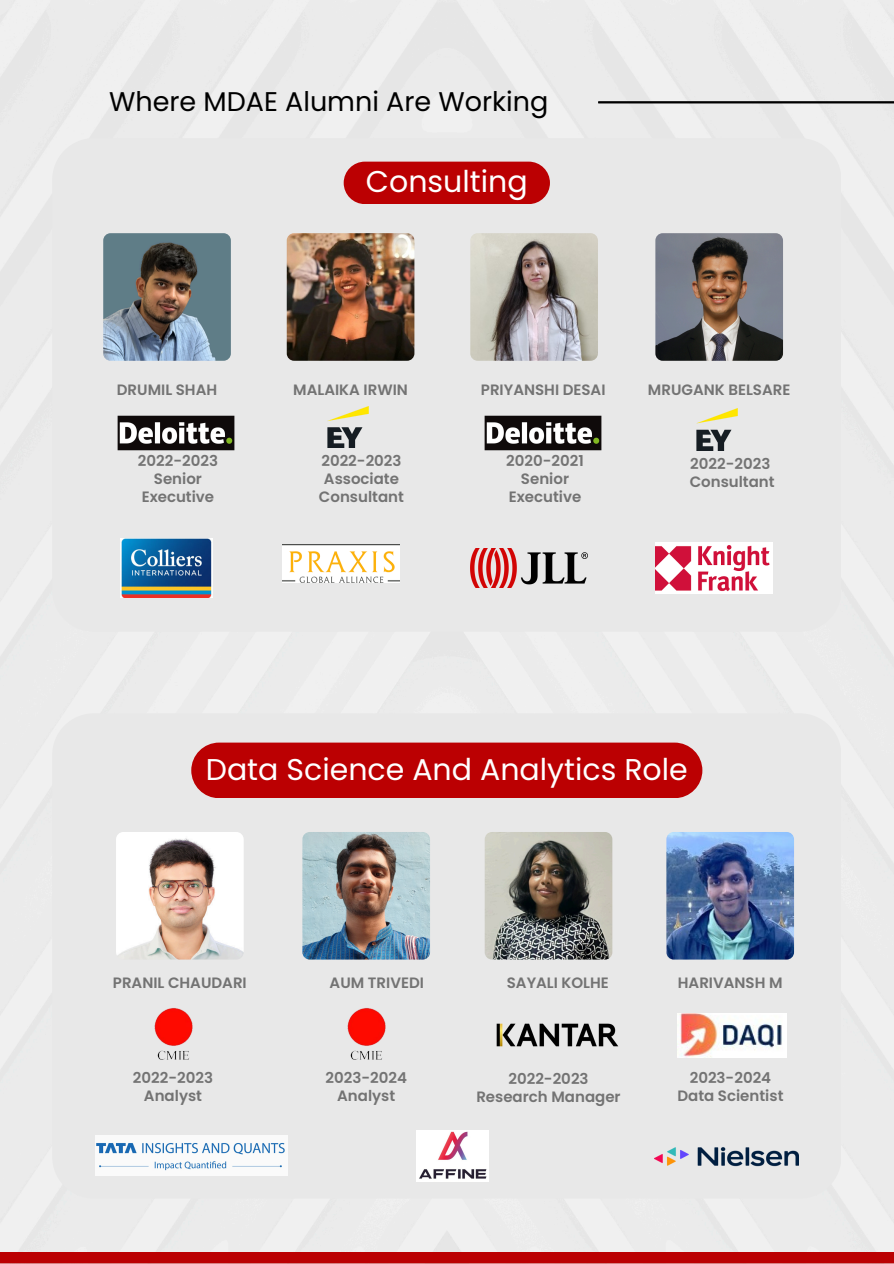
<style>
.page{position:relative;width:894px;height:1264px;background:#fff}
.page>*{position:absolute;margin:0;border:0;box-sizing:border-box;transform-origin:0 0}
.t1{font:30px "Poppins";color:#fff}
.t2{font:27px "Poppins";color:#000}
.t3{font:600 15px/18px "Poppins";color:#737373;text-align:center}
</style>
<div class="page">
<svg style="left:0;top:1251px;width:893px;height:12px;background:#bf1315"></svg>
<div style="left:52px;top:138px;width:788px;height:493px;background:#e8e8e8"></div>
<div style="left:343px;top:162px;width:206px;height:42px;background:#bb0002;border-radius:21px"></div>
<hr style="left:598px;top:101px;width:295px;height:2px;background:#000">
<div style="left:52px;top:713px;width:788px;height:485px;background:#e8e8e8"></div>
<img style="left:120px;top:538px;width:93px;height:60px">
<img style="left:283px;top:544px;width:117px;height:38px">
<img style="left:470px;top:549px;width:117px;height:38px">
<img style="left:655px;top:543px;width:117px;height:50px">
<img style="left:103px;top:233px;width:128px;height:128px;border-radius:7px">
<img style="left:117px;top:414px;width:117px;height:39px">
<img style="left:287px;top:233px;width:127px;height:128px;border-radius:7px">
<img style="left:655px;top:233px;width:127px;height:128px;border-radius:7px">
<img style="left:470px;top:233px;width:127px;height:128px;border-radius:7px">
<img style="left:484px;top:414px;width:117px;height:39px">
<img style="left:327px;top:406px;width:42px;height:42px">
<img style="left:695px;top:408px;width:42px;height:42px">
<img style="left:116px;top:832px;width:127px;height:127px;border-radius:7px">
<img style="left:302px;top:832px;width:128px;height:127px;border-radius:7px">
<img style="left:484px;top:832px;width:128px;height:127px;border-radius:7px">
<img style="left:497px;top:1023px;width:121px;height:23px">
<img style="left:666px;top:832px;width:127px;height:127px;border-radius:7px">
<div style="left:191px;top:742px;width:511px;height:56px;background:#bb0002;border-radius:28px"></div>
<img style="left:146px;top:1007px;width:56px;height:56px">
<img style="left:95px;top:1135px;width:192px;height:40px">
<img style="left:416px;top:1130px;width:72px;height:50px">
<img style="left:654px;top:1143px;width:144px;height:24px">
<img style="left:338px;top:1007px;width:56px;height:56px">
<img style="left:677px;top:1013px;width:109px;height:44px">
<p class="t2" style="left:109px;top:82px;width:441px">Where MDAE Alumni Are Working</p>
<p class="t3" style="left:117px;top:381px;width:102px">DRUMIL SHAH</p>
<h2 class="t3" style="left:138px;top:452px;width:82px">2022-2023</h2>
<p class="t3" style="left:142px;top:470px;width:74px">Senior<br>Executive</p>
<p class="t1" style="left:366px;top:161px;width:163px">Consulting</p>
<p class="t3" style="left:293px;top:381px;width:116px">MALAIKA IRWIN</p>
<p class="t3" style="left:321px;top:452px;width:82px">2022-2023</p>
<p class="t3" style="left:319px;top:470px;width:86px">Associate<br>Consultant</p>
<p class="t3" style="left:480px;top:381px;width:126px">PRIYANSHI DESAI</p>
<h2 class="t3" style="left:647px;top:381px;width:144px">MRUGANK BELSARE</h2>
<p class="t3" style="left:506px;top:452px;width:79px">2020-2021</p>
<p class="t3" style="left:508px;top:470px;width:74px">Senior<br>Executive</p>
<p class="t3" style="left:690px;top:454px;width:82px">2022-2023</p>
<p class="t3" style="left:689px;top:472px;width:86px">Consultant</p>
<p class="t1" style="left:206px;top:748px;width:483px">Data Science And Analytics Role</p>
<p class="t3" style="left:113px;top:973px;width:135px">PRANIL CHAUDARI</p>
<p class="t3" style="left:133px;top:1068px;width:82px">2022-2023</p>
<p class="t3" style="left:144px;top:1086px;width:60px">Analyst</p>
<p class="t3" style="left:329px;top:973px;width:96px">AUM TRIVEDI</p>
<p class="t3" style="left:325px;top:1068px;width:83px">2023-2024</p>
<p class="t3" style="left:337px;top:1086px;width:60px">Analyst</p>
<p class="t3" style="left:506px;top:973px;width:104px">SAYALI KOLHE</p>
<p class="t3" style="left:508px;top:1069px;width:82px">2022-2023</p>
<p class="t3" style="left:476px;top:1087px;width:146px">Research Manager</p>
<p class="t3" style="left:677px;top:973px;width:106px">HARIVANSH M</p>
<p class="t3" style="left:689px;top:1068px;width:83px">2023-2024</p>
<p class="t3" style="left:677px;top:1086px;width:107px">Data Scientist</p>
</div>
